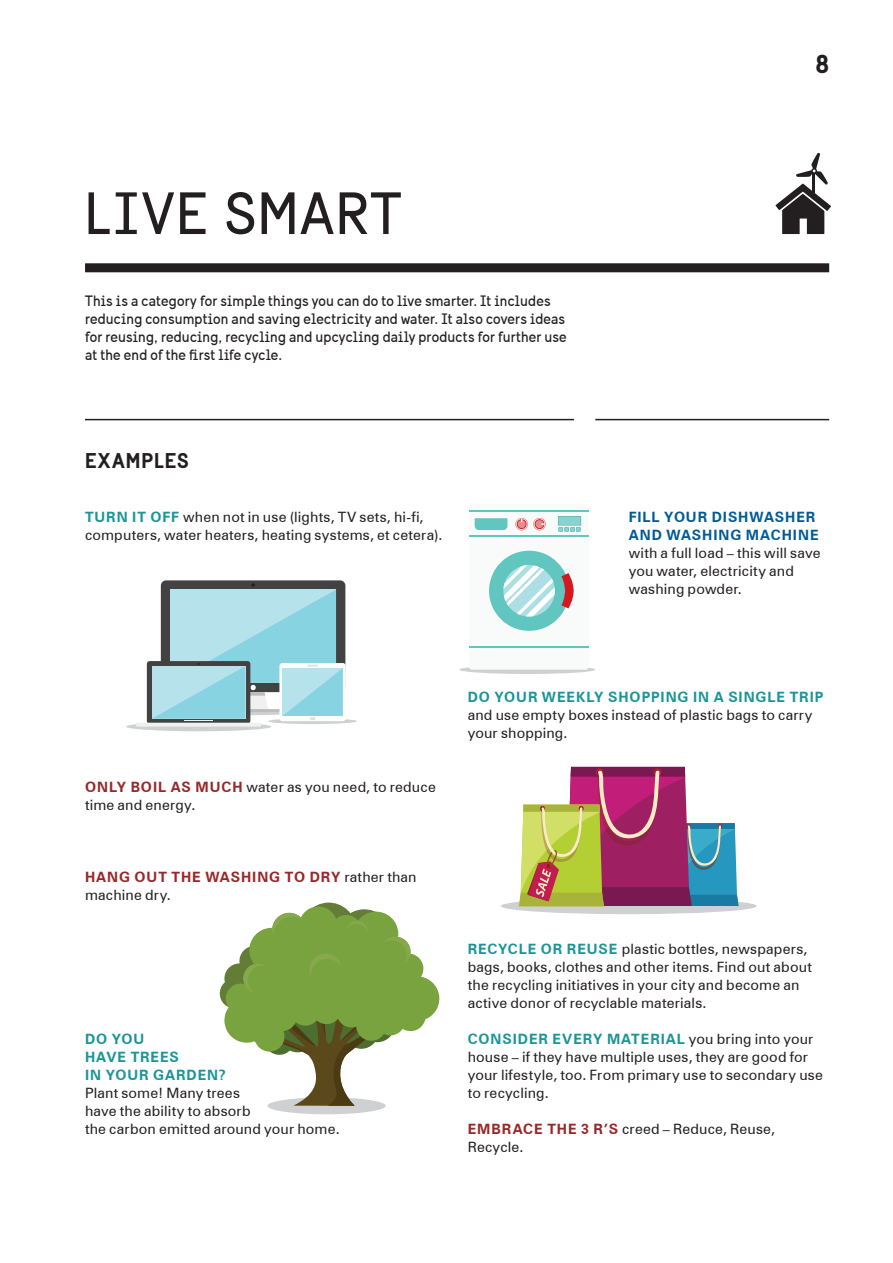
<style>
.page{position:relative;width:893px;height:1263px;background:#fff}
.page>*{position:absolute;margin:0;border:0;box-sizing:border-box;transform-origin:0 0}
.Rubrik_1{font:58.5px "Sweden Sans";letter-spacing:.04em;color:#231f20}
.t1{font:700 25.5px "Sweden Sans";color:#231f20}
.Rubrik_4{font:700 21px "Sweden Sans";letter-spacing:.05em;color:#231f20}
.Ingress{font:14.7px/18px "Sweden Sans";letter-spacing:.015em;color:#231f20}
.Bröd{font:14.25px/18px "Zurich BT";letter-spacing:.01em;color:#231f20}
.Bröd-2{font:700 14.25px/18px "Zurich BT";letter-spacing:.065em;color:#992728}
.s1{font-weight:700;color:#1b9598}
.s2{font-weight:700;color:#005b97}
.s3{font-weight:700;color:#992728}
.s4{font-weight:400;color:#231f20}
</style>
<div class="page">
<div style="left:85px;top:263px;width:744px;height:9px;background:#231f20"></div>
<svg style="left:268px;top:718px;width:89px;height:6px"></svg>
<div style="left:161px;top:580px;width:184px;height:112px;background:#424242;border-radius:5px"></div>
<div style="left:279px;top:663px;width:67px;height:58px;background:#fbfdfe;border-radius:3px"></div>
<div style="left:126px;top:722px;width:145px;height:9px;background:#ced0d1;border-radius:50%"></div>
<svg style="left:136px;top:583px;width:207px;height:144px"></svg>
<div style="left:459px;top:665px;width:136px;height:9px;background:#ced0d1;border-radius:50%"></div>
<div style="left:469px;top:526px;width:120px;height:141px;background:#f9fafa"></div>
<hr style="left:469px;top:535px;width:120px;height:2px;background:#61c5c0">
<svg style="left:469px;top:667px;width:119px;height:3px"></svg>
<hr style="left:469px;top:646px;width:120px;height:2px;background:#61c5c0">
<div style="left:489px;top:551px;width:80px;height:80px;background:#61c5c0;border-radius:50%"></div>
<svg style="left:561px;top:573px;width:13px;height:35px"></svg>
<svg style="left:503px;top:565px;width:52px;height:51px"></svg>
<svg style="left:469px;top:510px;width:120px;height:22px"></svg>
<svg style="left:501px;top:767px;width:256px;height:147px"></svg>
<hr style="left:85px;top:419px;width:489px;height:1px;background:#231f20">
<hr style="left:595px;top:419px;width:234px;height:1px;background:#231f20">
<div style="left:267px;top:1097px;width:119px;height:17px;background:#ced0d1;border-radius:50%"></div>
<svg style="left:219px;top:978px;width:31px;height:31px"></svg>
<svg style="left:224px;top:902px;width:216px;height:204px"></svg>
<svg style="left:775px;top:153px;width:56px;height:81px"></svg>
<hr style="left:812px;top:173px;width:3px;height:24px;background:#231f20">
<p class="Rubrik_1" style="left:85px;top:178px;width:318px">LIVE SMART</p>
<p class="Ingress" style="left:85px;top:292px;width:483px">This is a category for simple things you can do to live smarter. It includes reducing consumption and saving electricity and water. It also covers ideas for reusing, reducing, recycling and upcycling daily products for further use at the end of the first life cycle.</p>
<p class="Rubrik_4" style="left:85px;top:447px;width:105px">EXAMPLES</p>
<p class="Bröd" style="left:85px;top:508px;width:359px"><span class="s1">TURN IT OFF</span> when not in use (lights, TV sets, hi-fi, computers, water heaters, heating systems, et cetera).</p>
<h2 class="t1" style="left:815px;top:48px;width:15px">8</h2>
<p class="Bröd" style="left:629px;top:508px;width:193px"><span class="s2">FILL YOUR DISHWASHER<br>AND WASHING MACHINE </span>with a full load – this will save you water, electricity and washing powder.</p>
<p class="Bröd" style="left:85px;top:778px;width:352px"><span class="s3">ONLY BOIL AS MUCH</span> water as you need, to reduce time and energy.</p>
<p class="Bröd-2" style="left:85px;top:868px;width:333px">HANG OUT THE WASHING TO DRY <span class="s4">rather than machine dry.</span></p>
<p class="Bröd" style="left:85px;top:1030px;width:256px"><span class="s1">DO YOU<br>HAVE TREES<br>IN YOUR GARDEN?<br></span>Plant some! Many trees<br>have the ability to absorb<br>the carbon emitted around your home.</p>
<p class="Bröd" style="left:468px;top:688px;width:357px"><span class="s1">DO YOUR WEEKLY SHOPPING IN A SINGLE TRIP </span>and use empty boxes instead of plastic bags to carry your shopping.</p>
<p class="Bröd" style="left:468px;top:940px;width:346px"><span class="s1">RECYCLE OR REUSE</span> plastic bottles, newspapers, bags, books, clothes and other items. Find out about the recycling initiatives in your city and become an active donor of recyclable materials.</p>
<p class="Bröd" style="left:468px;top:1030px;width:357px"><span class="s1">CONSIDER EVERY MATERIAL</span> you bring into your house – if they have multiple uses, they are good for your lifestyle, too. From primary use to secondary use to recycling.</p>
<p class="Bröd" style="left:468px;top:1120px;width:309px"><span class="s3">EMBRACE THE 3 R’S</span> creed – Reduce, Reuse,<br>Recycle.</p>
</div>
